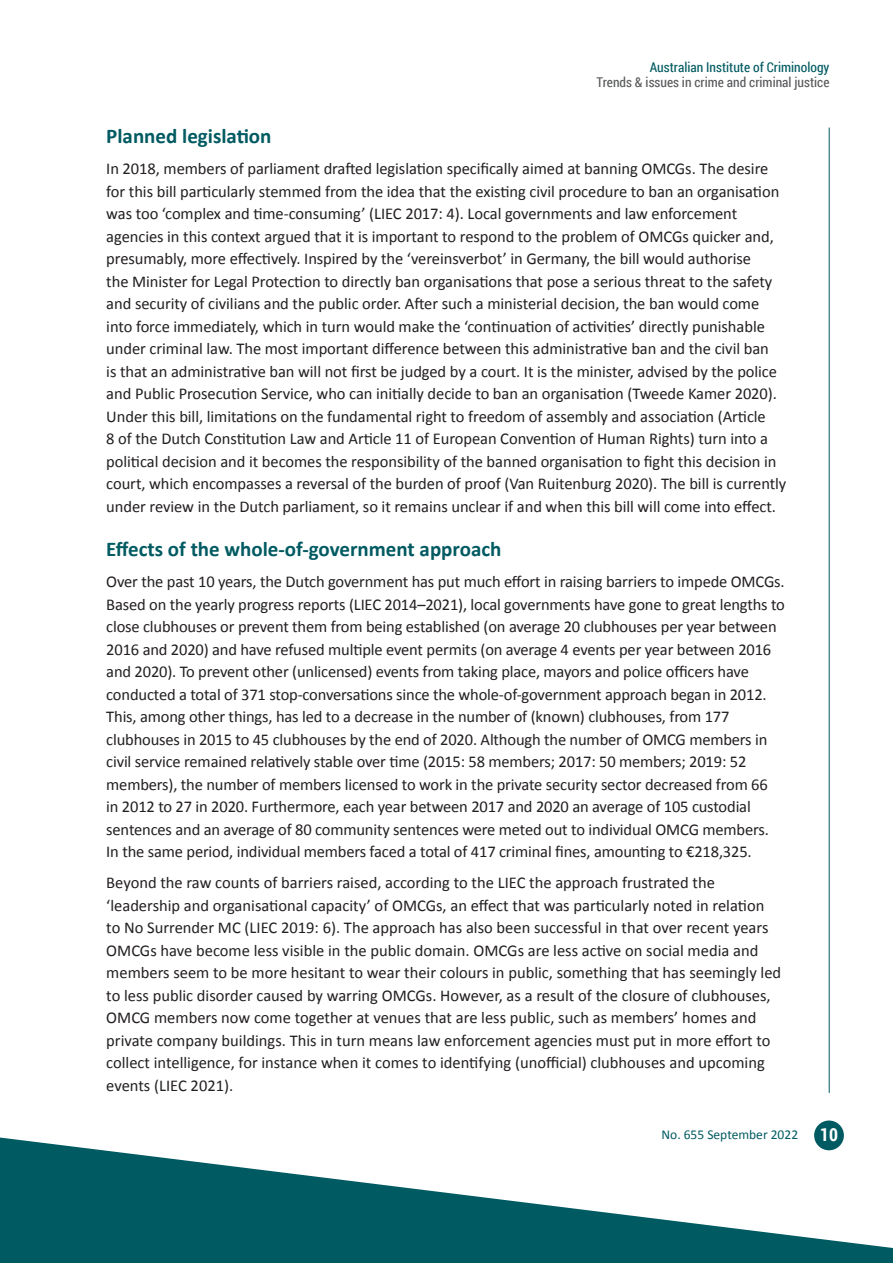
<style>
.page{position:relative;width:893px;height:1263px;background:#fff}
.page>*{position:absolute;margin:0;border:0;box-sizing:border-box;transform-origin:0 0}
.t1{font:700 21px "Calibri";color:#005a61}
.body{font:16.5px/22.5px "Calibri";letter-spacing:-.005em;color:#231f20}
.t2{font:13.5px "Roboto Condensed";color:#57585a}
.t3{font:13.5px "Roboto Condensed";color:#005a61}
.t4{font:13.5px "Calibri";color:#005a61}
.s1{font-family:"Roboto Condensed";font-weight:700;font-size:18px;color:#fff}
</style>
<div class="page">
<hr style="left:829px;top:128px;width:1px;height:965px;background:#005a61">
<div style="left:814px;top:1120px;width:30px;height:30px;background:#005a61;border-radius:50%"></div>
<svg style="left:0;top:1137px;width:893px;height:126px;fill:#005a61"></svg>
<p class="t3" style="left:650px;top:58px;width:181px">Australian Institute of Criminology</p>
<p class="t2" style="left:597px;top:73px;width:234px">Trends &amp; issues in crime and criminal justice</p>
<h4 class="t1" style="left:106px;top:123px;width:167px">Planned legislation</h4>
<p class="body" style="left:106px;top:158px;width:682px">In 2018, members of parliament drafted legislation specifically aimed at banning OMCGs. The desire for this bill particularly stemmed from the idea that the existing civil procedure to ban an organisation was too ‘complex and time-consuming’ (LIEC 2017: 4). Local governments and law enforcement agencies in this context argued that it is important to respond to the problem of OMCGs quicker and, presumably, more effectively. Inspired by the ‘vereinsverbot’ in Germany, the bill would authorise<br>the Minister for Legal Protection to directly ban organisations that pose a serious threat to the safety and security of civilians and the public order. After such a ministerial decision, the ban would come into force immediately, which in turn would make the ‘continuation of activities’ directly punishable under criminal law. The most important difference between this administrative ban and the civil ban<br>is that an administrative ban will not first be judged by a court. It is the minister, advised by the police and Public Prosecution Service, who can initially decide to ban an organisation (Tweede Kamer 2020).<br>Under this bill, limitations on the fundamental right to freedom of assembly and association (Article<br>8 of the Dutch Constitution Law and Article 11 of European Convention of Human Rights) turn into a political decision and it becomes the responsibility of the banned organisation to fight this decision in court, which encompasses a reversal of the burden of proof (Van Ruitenburg 2020). The bill is currently under review in the Dutch parliament, so it remains unclear if and when this bill will come into effect.</p>
<h4 class="t1" style="left:106px;top:536px;width:397px">Effects of the whole-of-government approach</h4>
<p class="body" style="left:106px;top:571px;width:680px">Over the past 10 years, the Dutch government has put much effort in raising barriers to impede OMCGs.<br>Based on the yearly progress reports (LIEC 2014–2021), local governments have gone to great lengths to close clubhouses or prevent them from being established (on average 20 clubhouses per year between 2016 and 2020) and have refused multiple event permits (on average 4 events per year between 2016 and 2020). To prevent other (unlicensed) events from taking place, mayors and police officers have conducted a total of 371 stop-conversations since the whole-of-government approach began in 2012.<br>This, among other things, has led to a decrease in the number of (known) clubhouses, from 177 clubhouses in 2015 to 45 clubhouses by the end of 2020. Although the number of OMCG members in civil service remained relatively stable over time (2015: 58 members; 2017: 50 members; 2019: 52 members), the number of members licensed to work in the private security sector decreased from 66<br>in 2012 to 27 in 2020. Furthermore, each year between 2017 and 2020 an average of 105 custodial sentences and an average of 80 community sentences were meted out to individual OMCG members.<br>In the same period, individual members faced a total of 417 criminal fines, amounting to €218,325.</p>
<p class="body" style="left:106px;top:872px;width:676px">Beyond the raw counts of barriers raised, according to the LIEC the approach frustrated the ‘leadership and organisational capacity’ of OMCGs, an effect that was particularly noted in relation to No Surrender MC (LIEC 2019: 6). The approach has also been successful in that over recent years OMCGs have become less visible in the public domain. OMCGs are less active on social media and members seem to be more hesitant to wear their colours in public, something that has seemingly led to less public disorder caused by warring OMCGs. However, as a result of the closure of clubhouses, OMCG members now come together at venues that are less public, such as members’ homes and private company buildings. This in turn means law enforcement agencies must put in more effort to collect intelligence, for instance when it comes to identifying (unofficial) clubhouses and upcoming events (LIEC 2021).</p>
<p class="t4" style="left:661px;top:1126px;width:178px">No. 655 September 2022 <span class="s1">10</span></p>
</div>
